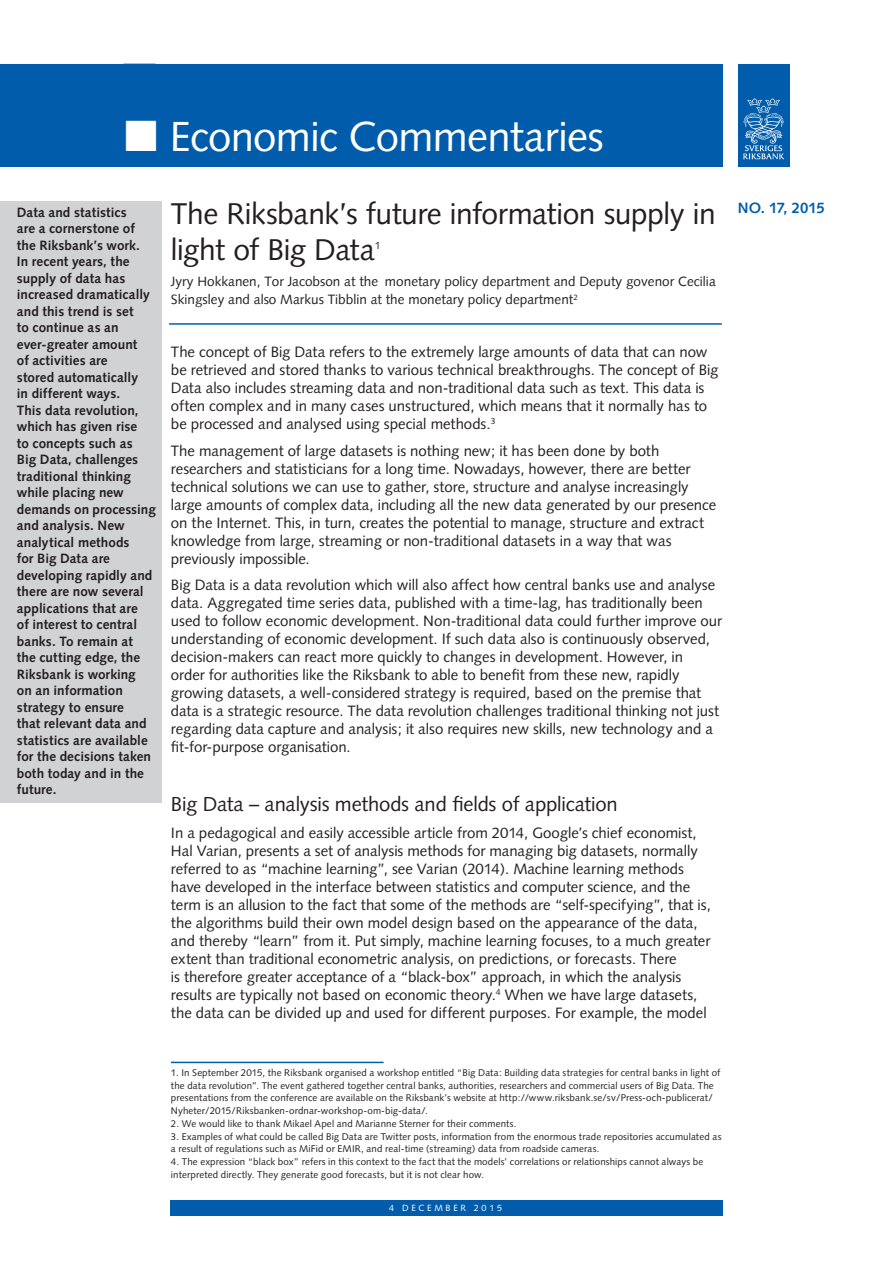
<style>
.page{position:relative;width:893px;height:1263px;background:#fff}
.page>*{position:absolute;margin:0;border:0;box-sizing:border-box;transform-origin:0 0}
.t1{font:42px "Syntax";color:#fff}
.t2{font:30px/36px "Syntax";letter-spacing:-.015em;color:#231f20}
.t3{font:20.25px "Syntax";letter-spacing:-.01em;color:#231f20}
.t4{font:15px/18px "Syntax";letter-spacing:-.005em;color:#231f20}
.t5{font:700 15px "Syntax";color:#015dab}
.t6{font:700 13.5px/16.5px "Syntax";letter-spacing:.005em;color:#231f20}
.t7{font:13.5px/18.3px "Syntax";color:#231f20}
.t8{font:10.5px "Syntax";color:#231f20}
.t9{font:9.75px/12.8px "Syntax";letter-spacing:.01em;color:#231f20}
.t10{font:9px "Syntax";letter-spacing:.3em;color:#fff}
.s1{font-family:"Monotype Sorts"}
</style>
<div class="page">
<div style="left:170px;top:1200px;width:552px;height:16px;background:#015dab"></div>
<div style="left:0;top:201px;width:161px;height:602px;background:#d1d2d4"></div>
<hr style="left:169px;top:323px;width:553px;height:2px;background:#015dab">
<div style="left:0;top:64px;width:723px;height:103px;background:#015dab"></div>
<div style="left:738px;top:64px;width:51px;height:103px;background:#015dab"></div>
<svg style="left:743px;top:98px;width:41px;height:61px"></svg>
<hr style="left:171px;top:1062px;width:213px;height:1px;background:#015dab">
<h1 class="t1" style="left:125px;top:111px;width:480px"><span class="s1">n</span> Economic Commentaries</h1>
<p class="t6" style="left:17px;top:204px;width:141px">Data and statistics<br>are a cornerstone of the Riksbank’s work.<br>In recent years, the supply of data has increased dramatically and this trend is set<br>to continue as an ever-greater amount<br>of activities are<br>stored automatically<br>in different ways.<br>This data revolution, which has given rise<br>to concepts such as<br>Big Data, challenges traditional thinking while placing new demands on processing and analysis. New analytical methods<br>for Big Data are developing rapidly and there are now several applications that are<br>of interest to central banks. To remain at<br>the cutting edge, the<br>Riksbank is working<br>on an information strategy to ensure<br>that relevant data and statistics are available for the decisions taken both today and in the future.</p>
<h2 class="t2" style="left:171px;top:195px;width:546px">The Riksbank’s future information supply in light of Big Data</h2>
<p class="t8" style="left:375px;top:239px;width:7px">1</p>
<p class="t7" style="left:171px;top:272px;width:546px">Jyry Hokkanen, tor Jacobson at the monetary policy department and Deputy govenor Cecilia<br>Skingsley and also Markus tibblin at the monetary policy department<sup>2</sup></p>
<p class="t4" style="left:171px;top:343px;width:549px">The concept of Big Data refers to the extremely large amounts of data that can now be retrieved and stored thanks to various technical breakthroughs. The concept of Big Data also includes streaming data and non-traditional data such as text. This data is often complex and in many cases unstructured, which means that it normally has to be processed and analysed using special methods.<sup>3</sup></p>
<p class="t4" style="left:171px;top:441px;width:547px">The management of large datasets is nothing new; it has been done by both researchers and statisticians for a long time. N owadays, however, there are better technical solutions we can use to gather, store, structure and analyse increasingly large amounts of complex data, including all the new data generated by our presence on the I nternet. This, in turn, creates the potential to manage, structure and extract knowledge from large, streaming or non-traditional datasets in a way that was previously impossible.</p>
<p class="t4" style="left:171px;top:576px;width:553px">Big Data is a data revolution which will also affect how central banks use and analyse data. Aggregated time series data, published with a time-lag, has traditionally been used to follow economic development. Non-traditional data could further improve our understanding of economic development. If such data also is continuously observed, decision-makers can react more quickly to changes in development. However, in<br>order for authorities like the Riksbank to able to benefit from these new, rapidly growing datasets, a well-considered strategy is required, based on the premise that data is a strategic resource. The data revolution challenges traditional thinking not just regarding data capture and analysis; it also requires new skills, new technology and a fit-for-purpose organisation.</p>
<h3 class="t3" style="left:171px;top:792px;width:448px">Big Data – analysis methods and fields of application</h3>
<p class="t4" style="left:171px;top:823px;width:541px">I n a pedagogical and easily accessible article from 2014, Google’s chief economist, Hal Varian, presents a set of analysis methods for managing big datasets, normally referred to as “machine learning”, see Varian (2014). Machine learning methods have developed in the interface between statistics and computer science, and the term is an allusion to the fact that some of the methods are “self-specifying”, that is, the algorithms build their own model design based on the appearance of the data, and thereby “learn” from it. Put simply, machine learning focuses, to a much greater extent than traditional econometric analysis, on predictions, or forecasts. There<br>is therefore greater acceptance of a “black-box” approach, in which the analysis results are typically not based on economic theory.<sup>4</sup> When we have large datasets, the data can be divided up and used for different purposes. For example, the model</p>
<p class="t5" style="left:738px;top:199px;width:88px">no. 17, 2015</p>
<p class="t9" style="left:171px;top:1066px;width:551px">1. I n September 2015, the Riksbank organised a workshop entitled “Big Data: Building data strategies for central banks in light of the data revolution”. The event gathered together central banks, authorities, researchers and commercial users of Big Data. The presentations from the conference are available on the Riksbank’s website at http://www.riksbank.se/sv/Press-och-publicerat/ Nyheter/2015/Riksbanken-ordnar-workshop-om-big-data/.</p>
<p class="t9" style="left:171px;top:1117px;width:347px">2. We would like to thank Mikael Apel and Marianne Sterner for their comments.</p>
<p class="t9" style="left:171px;top:1130px;width:552px">3. Examples of what could be called Big Data are Twitter posts, information from the enormous trade repositories accumulated as a result of regulations such as MiFid or EMIR</p>
<p class="t9" style="left:361px;top:1143px;width:240px">, and real-time (streaming) data from roadside cameras.</p>
<p class="t9" style="left:171px;top:1155px;width:534px">4. The expression “black box” refers in this context to the fact that the models’ correlations or relationships cannot always be interpreted directly. They generate good forecasts, but it is not clear how.</p>
<p class="t10" style="left:389px;top:1203px;width:114px">4 december 2015</p>
</div>
